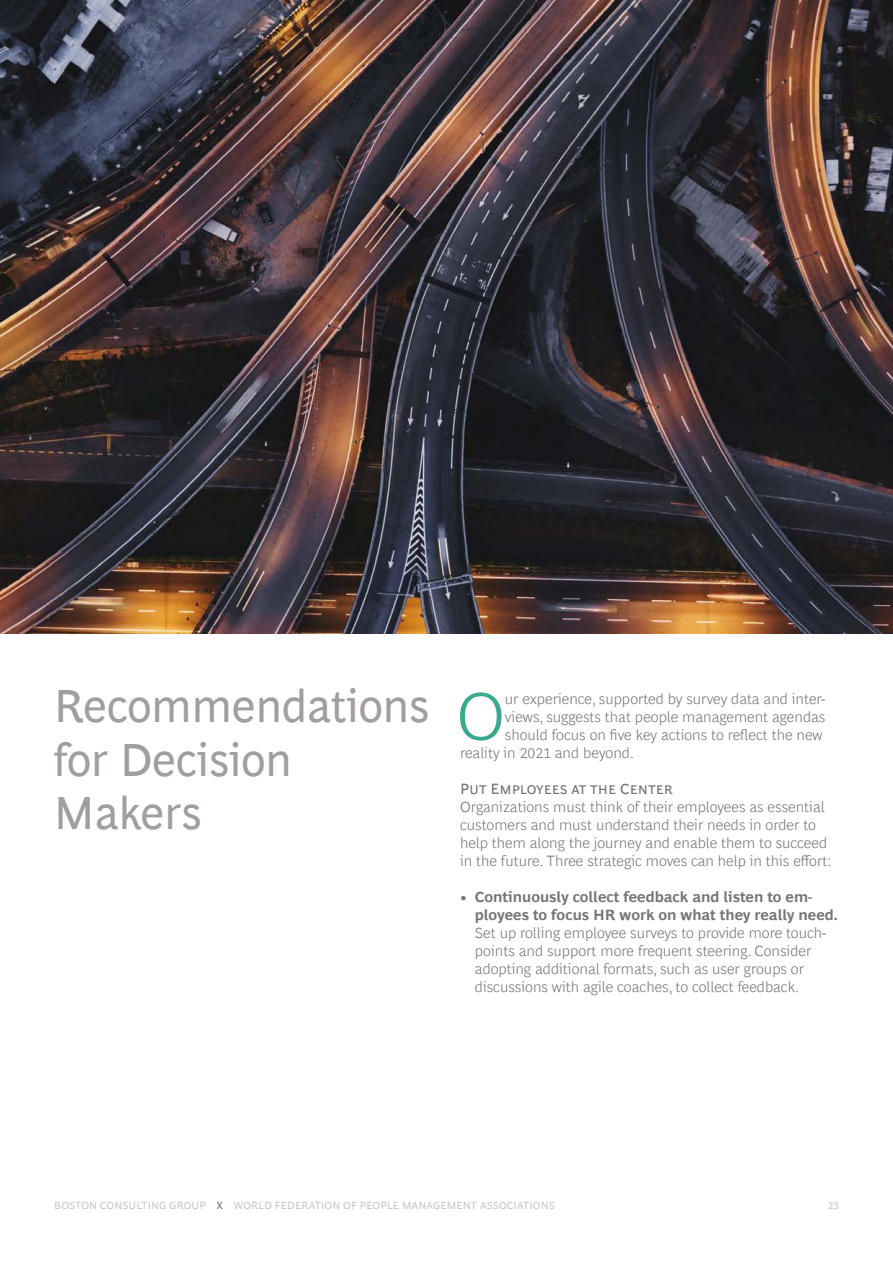
<style>
.page{position:relative;width:893px;height:1263px;background:#fff}
.page>*{position:absolute;margin:0;border:0;box-sizing:border-box;transform-origin:0 0}
.t1{font:300 68.1px "Henderson BCG Sans";color:#3ca98f}
.t2{font:46.5px/54px "Henderson BCG Sans";color:#a19e9d}
.t3{font:300 15px/18px "Henderson BCG Sans";color:#777472}
.t4{font:700 15px/18px "Henderson BCG Sans";color:#777472}
.t5{font:15px "Henderson BCG Sans";color:#777472}
.t6{font:10.5px "Henderson BCG Sans";letter-spacing:.01em;color:#cac7c7}
.s1{font-weight:300}
.s2{color:#707070}
</style>
<div class="page">
<img style="left:1px;top:0;width:892px;height:634px">
<h2 class="t2" style="left:54px;top:675px;width:377px">Recommendations for Decision<br>Makers</h2>
<h1 class="t1" style="left:457px;top:666px;width:50px">O</h1>
<p class="t3" style="left:505px;top:688px;width:322px">ur experience, supported by survey data and inter-</p>
<p class="t3" style="left:505px;top:706px;width:322px">views, suggests that people management agendas</p>
<p class="t3" style="left:505px;top:724px;width:319px">should focus on five key actions to reflect the new</p>
<p class="t3" style="left:460px;top:742px;width:175px">reality in 2021 and beyond.</p>
<p class="t5" style="left:460px;top:778px;width:215px">Put Employees at the Center</p>
<p class="t3" style="left:460px;top:796px;width:373px">Organizations must think of their employees as essential customers and must understand their needs in order to help them along the journey and enable them to succeed in the future. Three strategic moves can help in this effort:</p>
<p class="t4" style="left:475px;top:887px;width:364px;text-indent:-15px"><span class="s1">•</span> Continuously collect feedback and listen to em&shy;ployees to focus HR work on what they really need.</p>
<p class="t3" style="left:475px;top:923px;width:353px">Set up rolling employee surveys to provide more touch&shy;points and support more frequent steering. Consider adopting additional formats, such as user groups or discussions with agile coaches, to collect feedback.</p>
<p class="t6" style="left:54px;top:1197px;width:502px">BOSTON CONSULTING GROUP <span class="s2">X</span> WORLD FEDERATION OF PEOPLE MANAGEMENT ASSOCIATIONS</p>
<p class="t6" style="left:828px;top:1197px;width:12px">23</p>
</div>
